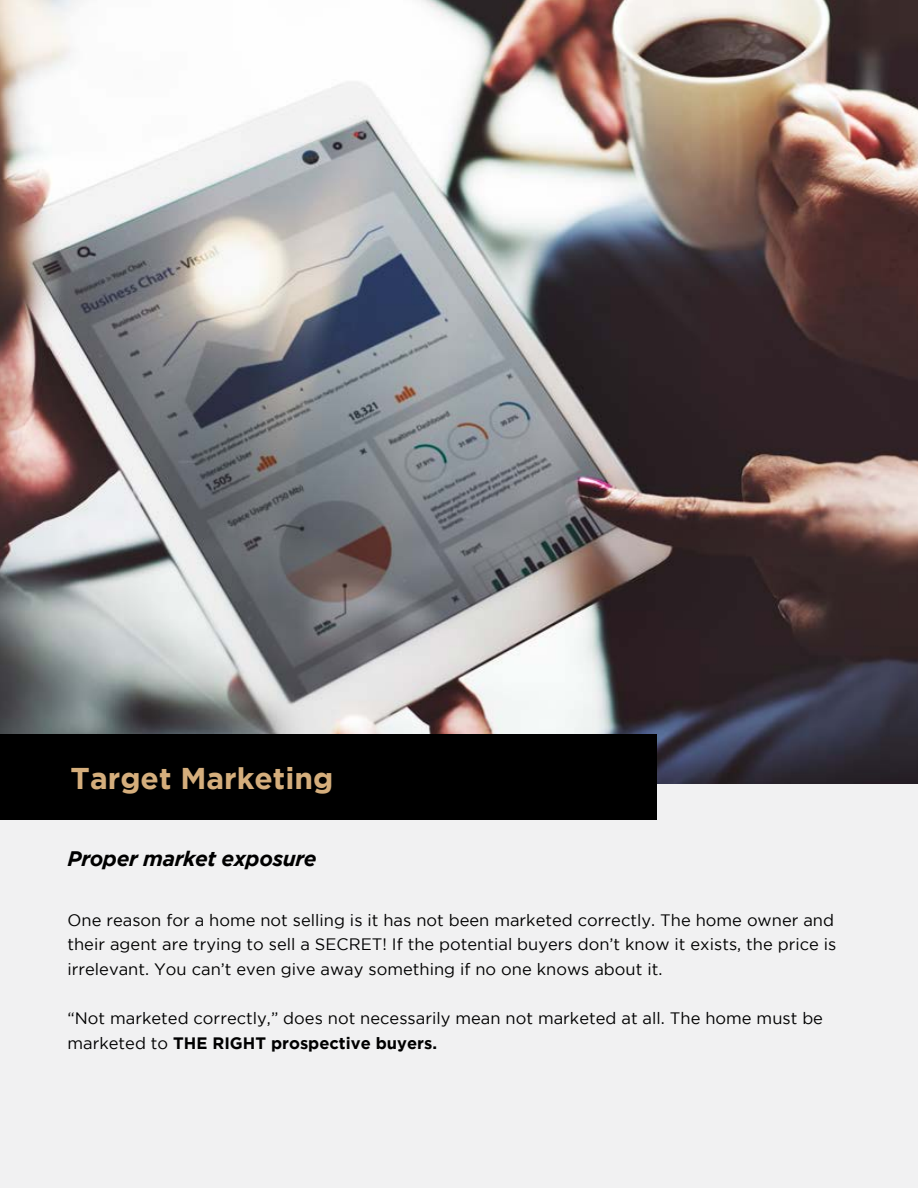
<style>
.page{position:relative;width:918px;height:1188px;background:#f1f1f2}
.page>*{position:absolute;margin:0;border:0;box-sizing:border-box;transform-origin:0 0}
.t1{font:700 30px "Gotham";color:#d5ae7c}
.t2{font:italic 700 21px "Gotham";letter-spacing:-.02em;color:#000}
.t3{font:16.5px/24.6px "Gotham";color:#000}
.s1{font-weight:700}
</style>
<div class="page">
<img style="left:0;top:0;width:917px;height:783px">
<div style="left:0;top:734px;width:657px;height:86px;background:#000"></div>
<hr style="left:917px;top:0;width:1px;height:1188px;background:#000">
<h1 class="t1" style="left:71px;top:761px;width:264px">Target Marketing</h1>
<p class="t2" style="left:68px;top:846px;width:251px">Proper market exposure</p>
<p class="t3" style="left:68px;top:908px;width:770px">One reason for a home not selling is it has not been marketed correctly. The home owner and their agent are trying to sell a SECRET! If the potential buyers don’t know it exists, the price is irrelevant. You can’t even give away something if no one knows about it.</p>
<p class="t3" style="left:68px;top:1006px;width:757px">“Not marketed correctly,” does not necessarily mean not marketed at all. The home must be marketed to <span class="s1">THE RIGHT prospective buyers.</span></p>
</div>
